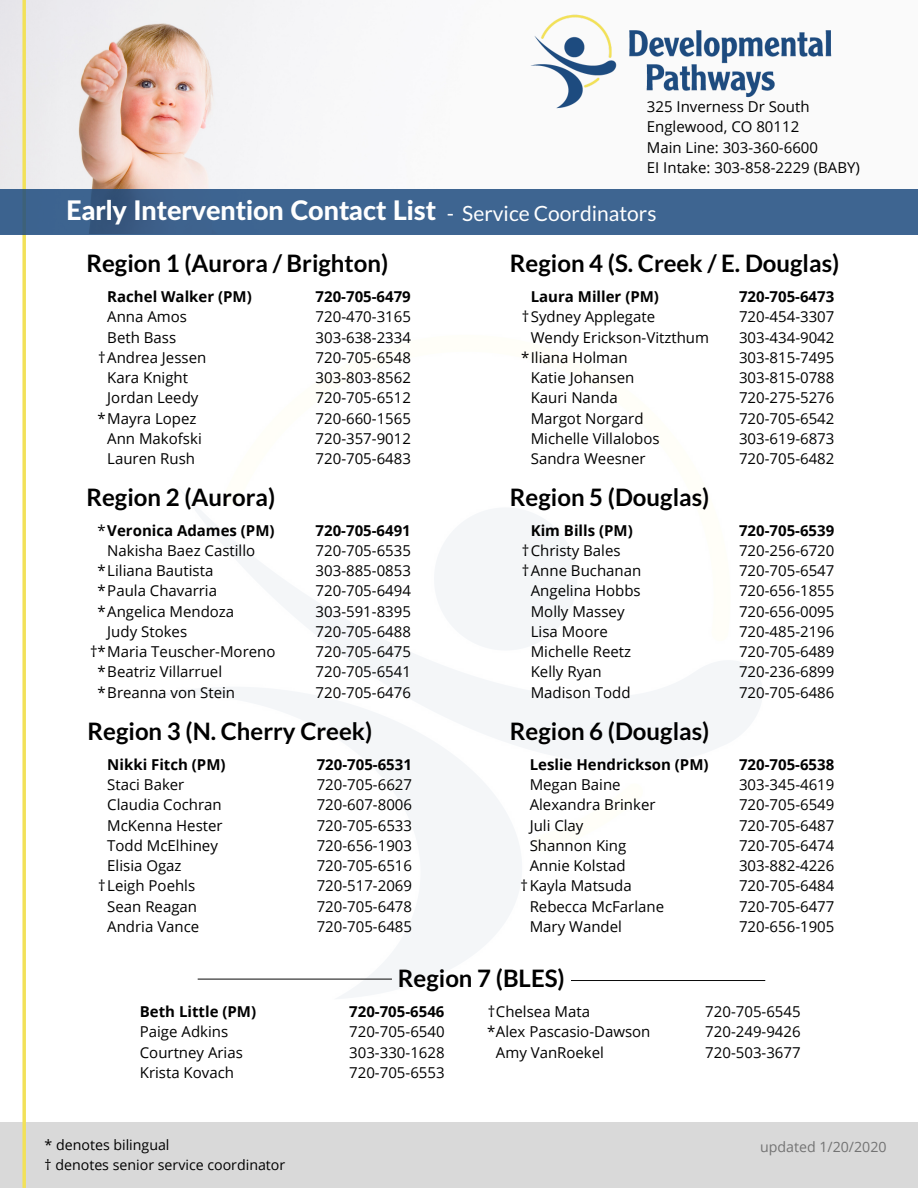
<style>
.page{position:relative;width:918px;height:1188px;background:#fff}
.page>*{position:absolute;margin:0;border:0;box-sizing:border-box;transform-origin:0 0}
.t1{font:800 27px "Lato Latin";color:#fff}
.t2{font:700 24px "Lato";color:#000}
.t3{font:21px "Lato";color:#fff}
.t4{font:15px/20.2px "Open Sans";color:#000;text-align:justify}
.t5{font:700 15px "Open Sans";color:#000}
.t6{font:14.25px "Open Sans";color:#000}
.t7{font:14.25px "Open Sans";color:#737373}
.s1{font-weight:400}
</style>
<div class="page">
<img style="left:0;top:0;width:325px;height:189px">
<div style="left:0;top:1122px;width:918px;height:66px;background:#d9d9d9"></div>
<svg style="left:22px;top:0;width:4px;height:1188px;background:#f2e36d"></svg>
<img style="left:530px;top:14px;width:302px;height:95px">
<svg style="left:0;top:189px;width:918px;height:45px;background:#3d638f"></svg>
<svg style="left:198px;top:979px;width:194px;height:1px"></svg>
<svg style="left:571px;top:980px;width:194px;height:1px"></svg>
<h1 class="t1" style="left:66px;top:194px;width:371px">Early Intervention Contact List</h1>
<h2 class="t2" style="left:86px;top:249px;width:303px">Region 1 (Aurora / Brighton)</h2>
<p class="t5" style="left:107px;top:286px;width:146px">Rachel Walker (PM)</p>
<p class="t4" style="left:107px;top:306px;width:81px">Anna Amos</p>
<p class="t4" style="left:107px;top:327px;width:70px">Beth Bass</p>
<p class="t4" style="left:98px;top:347px;width:110px">†Andrea Jessen</p>
<p class="t4" style="left:107px;top:367px;width:82px">Kara Knight</p>
<p class="t4" style="left:107px;top:387px;width:93px">Jordan Leedy</p>
<p class="t4" style="left:98px;top:408px;width:101px">*Mayra Lopez</p>
<p class="t4" style="left:107px;top:428px;width:96px">Ann Makofski</p>
<p class="t4" style="left:107px;top:448px;width:89px">Lauren Rush</p>
<p class="t5" style="left:316px;top:286px;width:97px">720-705-6479</p>
<p class="t4" style="left:316px;top:306px;width:97px">720-470-3165<br>303-638-2334<br>720-705-6548<br>303-803-8562<br>720-705-6512<br>720-660-1565<br>720-357-9012<br>720-705-6483</p>
<h2 class="t2" style="left:86px;top:482px;width:190px">Region 2 (Aurora)</h2>
<p class="t5" style="left:98px;top:520px;width:179px"><span class="s1">*</span>Veronica Adames (PM)</p>
<p class="t4" style="left:107px;top:540px;width:149px">Nakisha Baez Castillo</p>
<p class="t4" style="left:98px;top:560px;width:117px">*Liliana Bautista</p>
<p class="t4" style="left:98px;top:580px;width:121px">*Paula Chavarria</p>
<p class="t4" style="left:98px;top:601px;width:138px">*Angelica Mendoza</p>
<p class="t4" style="left:107px;top:621px;width:81px">Judy Stokes</p>
<p class="t4" style="left:90px;top:641px;width:187px">†*Maria Teuscher-Moreno</p>
<p class="t4" style="left:98px;top:661px;width:126px">*Beatriz Villarruel</p>
<p class="t4" style="left:98px;top:682px;width:139px">*Breanna von Stein</p>
<p class="t5" style="left:316px;top:520px;width:97px">720-705-6491</p>
<p class="t4" style="left:316px;top:540px;width:97px">720-705-6535<br>303-885-0853<br>720-705-6494<br>303-591-8395<br>720-705-6488<br>720-705-6475<br>720-705-6541<br>720-705-6476</p>
<h2 class="t2" style="left:88px;top:716px;width:286px">Region 3 (N. Cherry Creek)</h2>
<p class="t5" style="left:107px;top:754px;width:120px">Nikki Fitch (PM)</p>
<p class="t4" style="left:107px;top:774px;width:79px">Staci Baker</p>
<p class="t4" style="left:107px;top:794px;width:116px">Claudia Cochran</p>
<p class="t4" style="left:107px;top:815px;width:117px">McKenna Hester</p>
<p class="t4" style="left:107px;top:835px;width:112px">Todd McElhiney</p>
<p class="t4" style="left:107px;top:855px;width:76px">Elisia Ogaz</p>
<p class="t4" style="left:98px;top:875px;width:98px">†Leigh Poehls</p>
<p class="t4" style="left:107px;top:896px;width:91px">Sean Reagan</p>
<p class="t4" style="left:107px;top:916px;width:94px">Andria Vance</p>
<p class="t5" style="left:317px;top:754px;width:97px">720-705-6531</p>
<p class="t4" style="left:317px;top:774px;width:97px">720-705-6627<br>720-607-8006<br>720-705-6533<br>720-656-1903<br>720-705-6516<br>720-517-2069<br>720-705-6478<br>720-705-6485</p>
<p class="t4" style="left:647px;top:96px;width:215px;text-align:left">325 Inverness Dr South<br>Englewood, CO 80112<br>Main Line: 303-360-6600<br>EI Intake: 303-858-2229 (BABY)</p>
<h3 class="t3" style="left:447px;top:200px;width:211px">- Service Coordinators</h3>
<h2 class="t2" style="left:510px;top:249px;width:331px">Region 4 (S. Creek / E. Douglas)</h2>
<p class="t5" style="left:531px;top:286px;width:130px">Laura Miller (PM)</p>
<p class="t4" style="left:522px;top:306px;width:135px">†Sydney Applegate</p>
<p class="t4" style="left:531px;top:327px;width:180px">Wendy Erickson-Vitzthum</p>
<p class="t4" style="left:521px;top:347px;width:108px">*Iliana Holman</p>
<p class="t4" style="left:531px;top:367px;width:105px">Katie Johansen</p>
<p class="t4" style="left:531px;top:387px;width:88px">Kauri Nanda</p>
<p class="t4" style="left:531px;top:408px;width:114px">Margot Norgard</p>
<p class="t4" style="left:531px;top:428px;width:130px">Michelle Villalobos</p>
<p class="t4" style="left:531px;top:448px;width:116px">Sandra Weesner</p>
<p class="t5" style="left:739px;top:286px;width:97px">720-705-6473</p>
<p class="t4" style="left:739px;top:306px;width:97px">720-454-3307<br>303-434-9042<br>303-815-7495<br>303-815-0788<br>720-275-5276<br>720-705-6542<br>303-619-6873<br>720-705-6482</p>
<h2 class="t2" style="left:510px;top:482px;width:201px">Region 5 (Douglas)</h2>
<p class="t5" style="left:531px;top:520px;width:104px">Kim Bills (PM)</p>
<p class="t4" style="left:522px;top:540px;width:100px">†Christy Bales</p>
<p class="t4" style="left:522px;top:560px;width:121px">†Anne Buchanan</p>
<p class="t4" style="left:531px;top:580px;width:111px">Angelina Hobbs</p>
<p class="t4" style="left:531px;top:601px;width:95px">Molly Massey</p>
<p class="t4" style="left:531px;top:621px;width:79px">Lisa Moore</p>
<p class="t4" style="left:531px;top:641px;width:102px">Michelle Reetz</p>
<p class="t4" style="left:531px;top:661px;width:73px">Kelly Ryan</p>
<p class="t4" style="left:531px;top:682px;width:101px">Madison Todd</p>
<h2 class="t2" style="left:510px;top:716px;width:201px">Region 6 (Douglas)</h2>
<p class="t5" style="left:530px;top:754px;width:180px">Leslie Hendrickson (PM)</p>
<p class="t4" style="left:530px;top:774px;width:93px">Megan Baine</p>
<p class="t4" style="left:530px;top:794px;width:127px">Alexandra Brinker</p>
<p class="t4" style="left:530px;top:815px;width:55px">Juli Clay</p>
<p class="t4" style="left:530px;top:835px;width:98px">Shannon King</p>
<p class="t4" style="left:530px;top:855px;width:98px">Annie Kolstad</p>
<p class="t4" style="left:521px;top:875px;width:113px">†Kayla Matsuda</p>
<p class="t4" style="left:530px;top:896px;width:136px">Rebecca McFarlane</p>
<p class="t4" style="left:530px;top:916px;width:94px">Mary Wandel</p>
<p class="t5" style="left:739px;top:520px;width:97px">720-705-6539</p>
<p class="t4" style="left:739px;top:540px;width:97px">720-256-6720<br>720-705-6547<br>720-656-1855<br>720-656-0095<br>720-485-2196<br>720-705-6489<br>720-236-6899<br>720-705-6486</p>
<p class="t5" style="left:739px;top:754px;width:97px">720-705-6538</p>
<p class="t4" style="left:739px;top:774px;width:97px">303-345-4619<br>720-705-6549<br>720-705-6487<br>720-705-6474<br>303-882-4226<br>720-705-6484<br>720-705-6477<br>720-656-1905</p>
<p class="t5" style="left:140px;top:1001px;width:118px">Beth Little (PM)</p>
<p class="t4" style="left:140px;top:1021px;width:105px;text-align:left">Paige Adkins<br>Courtney Arias<br>Krista Kovach</p>
<h2 class="t2" style="left:398px;top:964px;width:168px">Region 7 (BLES)</h2>
<p class="t5" style="left:349px;top:1001px;width:97px">720-705-6546</p>
<p class="t4" style="left:349px;top:1021px;width:97px">720-705-6540<br>303-330-1628<br>720-705-6553</p>
<p class="t4" style="left:488px;top:1001px;width:104px">†Chelsea Mata</p>
<p class="t4" style="left:487px;top:1021px;width:165px">*Alex Pascasio-Dawson</p>
<p class="t4" style="left:496px;top:1042px;width:110px">Amy VanRoekel</p>
<p class="t4" style="left:705px;top:1001px;width:97px">720-705-6545<br>720-249-9426<br>720-503-3677</p>
<p class="t6" style="left:45px;top:1135px;width:126px">* denotes bilingual</p>
<p class="t7" style="left:760px;top:1137px;width:128px">updated 1/20/2020</p>
<p class="t6" style="left:45px;top:1154px;width:242px">† denotes senior service coordinator</p>
</div>
